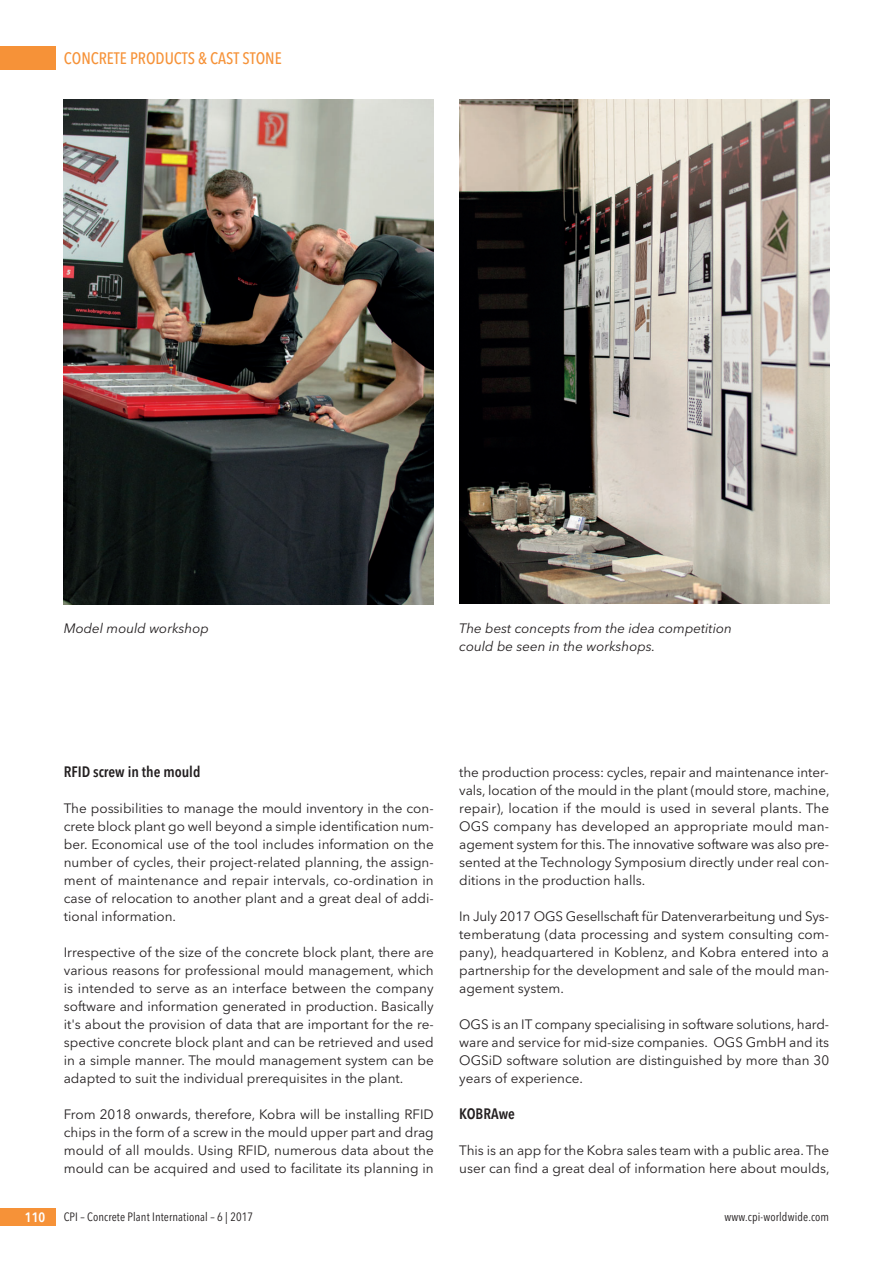
<style>
.page{position:relative;width:893px;height:1263px;background:#fff}
.page>*{position:absolute;margin:0;border:0;box-sizing:border-box;transform-origin:0 0}
.t1{font:500 16.5px "Avenir Next Condensed";color:#f69238}
.t2{font:600 15px "Avenir Next Condensed";color:#231f20}
.t3{font:13.5px/18px "Avenir Next";color:#231f20;text-align:justify}
.t4{font:italic 13.5px/18px "Avenir Next";color:#231f20}
.t5{font:600 13.5px "Avenir Next Condensed";color:#fff}
.t6{font:12px "Avenir Next Condensed";letter-spacing:.01em;color:#231f20}
</style>
<div class="page">
<div style="left:0;top:47px;width:55px;height:23px;background:#f69238"></div>
<div style="left:0;top:1208px;width:55px;height:18px;background:#f69238"></div>
<img style="left:64px;top:100px;width:370px;height:505px">
<img style="left:459px;top:100px;width:370px;height:504px">
<p class="t1" style="left:64px;top:51px;width:219px">CONCRETE PRODUCTS &amp; CAST STONE</p>
<p class="t4" style="left:64px;top:620px;width:147px">Model mould workshop</p>
<p class="t4" style="left:459px;top:620px;width:274px">The best concepts from the idea competition could be seen in the workshops.</p>
<p class="t2" style="left:64px;top:765px;width:138px">RFID screw in the mould</p>
<p class="t3" style="left:64px;top:800px;width:371px">The possibilities to manage the mould inventory in the con&shy;crete block plant go well beyond a simple identification num&shy;ber. Economical use of the tool includes information on the number of cycles, their project-related planning, the assign&shy;ment of maintenance and repair intervals, co-ordination in case of relocation to another plant and a great deal of addi&shy;tional information.</p>
<p class="t3" style="left:64px;top:944px;width:371px">Irrespective of the size of the concrete block plant, there are various reasons for professional mould management, which is intended to serve as an interface between the company software and information generated in production. Basically it's about the provision of data that are important for the re&shy;spective concrete block plant and can be retrieved and used in a simple manner. The mould management system can be adapted to suit the individual prerequisites in the plant.</p>
<p class="t3" style="left:64px;top:1106px;width:371px">From 2018 onwards, therefore, Kobra will be installing RFID chips in the form of a screw in the mould upper part and drag mould of all moulds. Using RFID, numerous data about the mould can be acquired and used to facilitate its planning in</p>
<p class="t3" style="left:459px;top:764px;width:372px">the production process: cycles, repair and maintenance inter&shy;vals, location of the mould in the plant (mould store, machine, repair), location if the mould is used in several plants. The OGS company has developed an appropriate mould man&shy;agement system for this. The innovative software was also pre&shy;sented at the Technology Symposium directly under real con&shy;ditions in the production halls.</p>
<p class="t3" style="left:459px;top:908px;width:371px">In July 2017 OGS Gesellschaft für Datenverarbeitung und Sys&shy;temberatung (data processing and system consulting com&shy;pany), headquartered in Koblenz, and Kobra entered into a partnership for the development and sale of the mould man&shy;agement system.</p>
<p class="t3" style="left:459px;top:1016px;width:371px">OGS is an IT company specialising in software solutions, hard&shy;ware and service for mid-size companies. OGS GmbH and its OGSiD software solution are distinguished by more than 30 years of experience.</p>
<p class="t2" style="left:459px;top:1107px;width:57px">KOBRAwe</p>
<p class="t3" style="left:459px;top:1142px;width:372px">This is an app for the Kobra sales team with a public area. The user can find a great deal of information here about moulds,</p>
<p class="t5" style="left:25px;top:1211px;width:22px">110</p>
<p class="t6" style="left:64px;top:1209px;width:191px">CPI – Concrete Plant International – 6 | 2017</p>
<p class="t6" style="left:725px;top:1209px;width:106px">www.cpi-worldwide.com</p>
</div>
